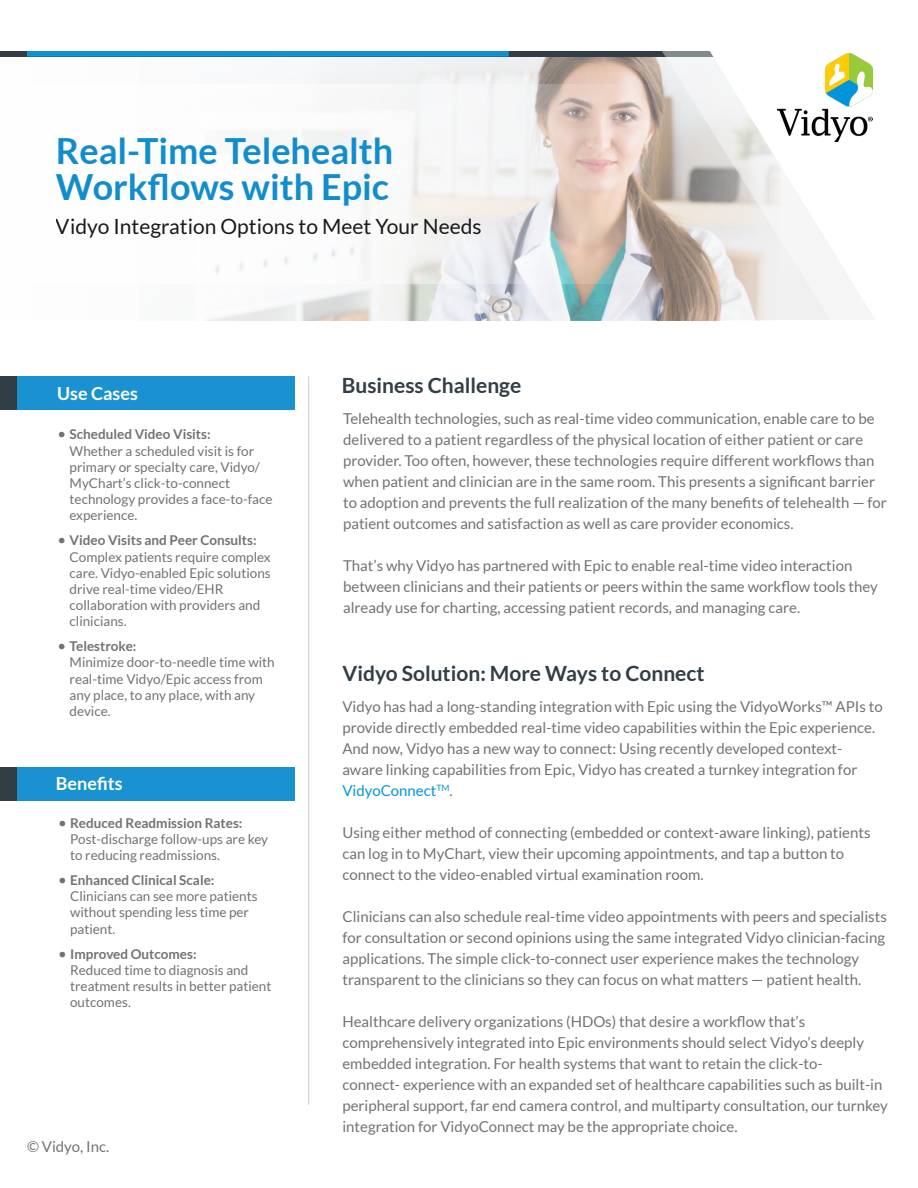
<style>
.page{position:relative;width:918px;height:1188px;background:#fff}
.page>*{position:absolute;margin:0;border:0;box-sizing:border-box;transform-origin:0 0}
.t1{font:700 36px/36px "Lato";color:#118dcd}
.t2{font:700 21px "Lato";color:#313e45}
.t3{font:21px "Lato";color:#000}
.t4{font:700 18px "Lato";color:#fff}
.t5{font:15px/21px "Lato";color:#727272}
.t6{font:15px "Lato";color:#747373}
.t7{font:13.5px/16.2px "Lato";color:#727272}
.s1{font-size:15px}
.s2{font-weight:700}
.s3{color:#0095da}
</style>
<div class="page">
<img style="left:210px;top:57px;width:420px;height:263px">
<div style="left:0;top:51px;width:918px;height:6px;background:#313e45"></div>
<svg style="left:27px;top:51px;width:482px;height:6px;background:#128bc6"></svg>
<svg style="left:630px;top:51px;width:48px;height:270px;background:#b6afae"></svg>
<svg style="left:678px;top:51px;width:240px;height:270px"></svg>
<img style="left:778px;top:54px;width:94px;height:87px">
<svg style="left:210px;top:84px;width:478px;height:199px"></svg>
<hr style="left:308px;top:376px;width:1px;height:729px;background:#ccc">
<div style="left:1px;top:767px;width:294px;height:33px;background:#1a91d1"></div>
<div style="left:1px;top:376px;width:294px;height:34px;background:#1a91d1"></div>
<div style="left:0;top:376px;width:17px;height:34px;background:#313e45"></div>
<div style="left:0;top:767px;width:17px;height:33px;background:#313e45"></div>
<h1 class="t1" style="left:56px;top:133px;width:339px">Real-Time Telehealth<br>Workflows with Epic</h1>
<h2 class="t3" style="left:56px;top:215px;width:427px">Vidyo Integration Options to Meet Your Needs</h2>
<p class="t4" style="left:57px;top:383px;width:82px">Use Cases</p>
<p class="t7" style="left:70px;top:426px;width:204px;text-indent:-12px"><span class="s1">•</span> <span class="s2">Scheduled Video Visits:<br></span>Whether a scheduled visit is for primary or specialty care, Vidyo/<br>MyChart’s click-to-connect technology provides a face-to-face experience.</p>
<p class="t7" style="left:70px;top:532px;width:203px;text-indent:-12px"><span class="s1">•</span> <span class="s2">Video Visits and Peer Consults:<br></span>Complex patients require complex care. Vidyo-enabled Epic solutions drive real-time video/EHR collaboration with providers and clinicians.</p>
<p class="t7" style="left:70px;top:638px;width:207px;text-indent:-12px"><span class="s1">•</span> <span class="s2">Telestroke:<br></span>Minimize door-to-needle time with real-time Vidyo/Epic access from any place, to any place, with any device.</p>
<p class="t4" style="left:56px;top:773px;width:68px">Benefits</p>
<p class="t7" style="left:70px;top:815px;width:200px;text-indent:-12px"><span class="s1">•</span> <span class="s2">Reduced Readmission Rates:<br></span>Post-discharge follow-ups are key to reducing readmissions.</p>
<p class="t7" style="left:70px;top:872px;width:189px;text-indent:-12px"><span class="s1">•</span> <span class="s2">Enhanced Clinical Scale:<br></span>Clinicians can see more patients without spending less time per patient.</p>
<p class="t7" style="left:70px;top:945px;width:203px;text-indent:-12px"><span class="s1">•</span> <span class="s2">Improved Outcomes:<br></span>Reduced time to diagnosis and treatment results in better patient outcomes.</p>
<p class="t6" style="left:27px;top:1138px;width:84px">© Vidyo, Inc.</p>
<h2 class="t2" style="left:342px;top:373px;width:181px">Business Challenge</h2>
<p class="t5" style="left:343px;top:408px;width:545px">Telehealth technologies, such as real-time video communication, enable care to be delivered to a patient regardless of the physical location of either patient or care provider. Too often, however, these technologies require different workflows than when patient and clinician are in the same room. This presents a significant barrier to adoption and prevents the full realization of the many benefits of telehealth — for patient outcomes and satisfaction as well as care provider economics.</p>
<p class="t5" style="left:343px;top:555px;width:536px">That’s why Vidyo has partnered with Epic to enable real-time video interaction between clinicians and their patients or peers within the same workflow tools they already use for charting, accessing patient records, and managing care.</p>
<h2 class="t2" style="left:342px;top:661px;width:364px">Vidyo Solution: More Ways to Connect</h2>
<p class="t5" style="left:342px;top:696px;width:542px">Vidyo has had a long-standing integration with Epic using the VidyoWorks™ APIs to provide directly embedded real-time video capabilities within the Epic experience.<br>And now, Vidyo has a new way to connect: Using recently developed context&shy;aware linking capabilities from Epic, Vidyo has created a turnkey integration for <span class="s3">VidyoConnect</span><sup>TM</sup>.</p>
<p class="t5" style="left:342px;top:822px;width:530px">Using either method of connecting (embedded or context-aware linking), patients can log in to MyChart, view their upcoming appointments, and tap a button to connect to the video-enabled virtual examination room.</p>
<p class="t5" style="left:342px;top:906px;width:546px">Clinicians can also schedule real-time video appointments with peers and specialists for consultation or second opinions using the same integrated Vidyo clinician-facing applications. The simple click-to-connect user experience makes the technology transparent to the clinicians so they can focus on what matters — patient health.</p>
<p class="t5" style="left:342px;top:1011px;width:547px">Healthcare delivery organizations (HDOs) that desire a workflow that’s comprehensively integrated into Epic environments should select Vidyo’s deeply embedded integration. For health systems that want to retain the click-to-<br>connect- experience with an expanded set of healthcare capabilities such as built-in peripheral support, far end camera control, and multiparty consultation, our turnkey integration for VidyoConnect may be the appropriate choice.</p>
</div>
